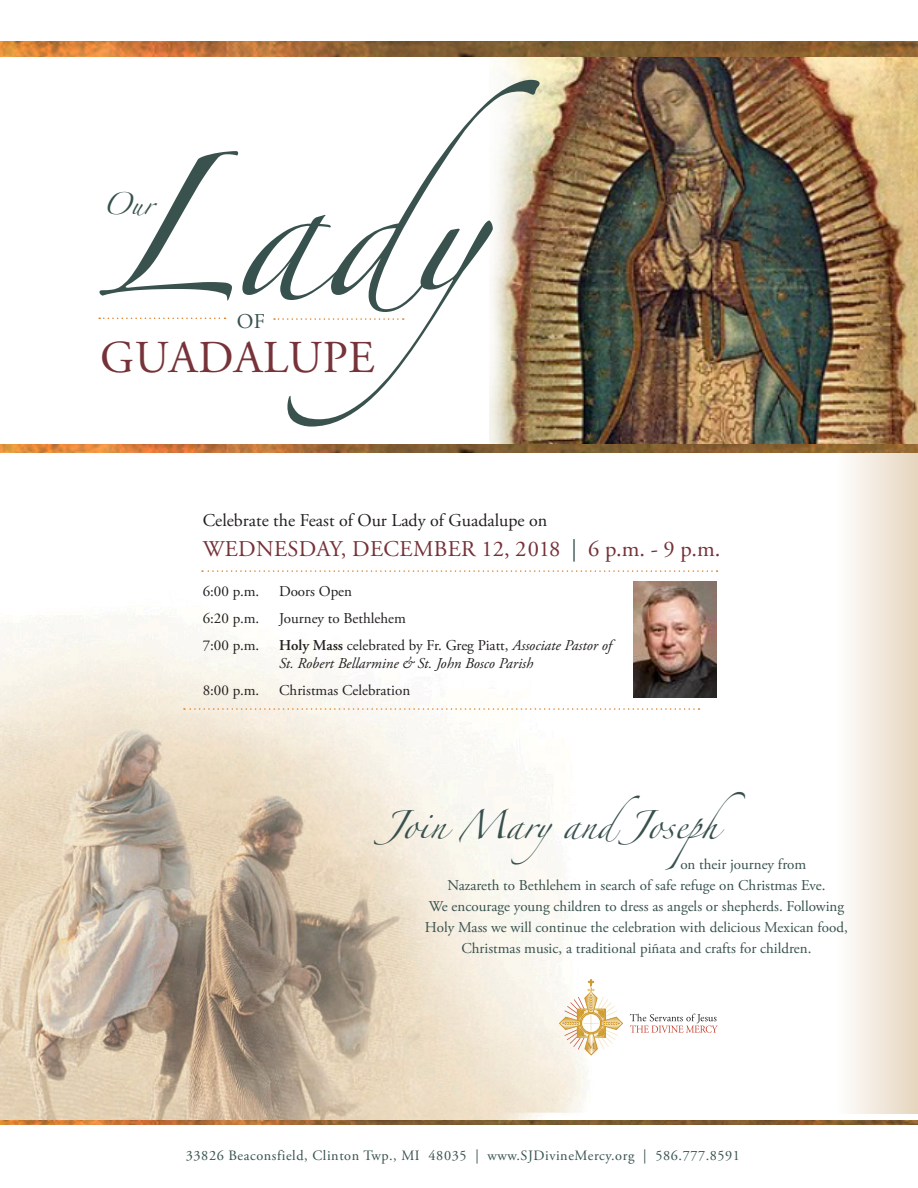
<style>
.page{position:relative;width:918px;height:1188px;background:#fff}
.page>*{position:absolute;margin:0;border:0;box-sizing:border-box;transform-origin:0 0}
.t1{font:126.15px "Zapfino";color:#39524e}
.t2{font:45.6px "Adobe Garamond Pro";letter-spacing:.015em;color:#763339}
.t3{font:25.2px "Zapfino";color:#37514e}
.t4{font:22.5px "Adobe Garamond Pro";letter-spacing:.015em;color:#753138}
.t5{font:21px "Adobe Garamond Pro";color:#37514e}
.t6{font:19.8px "Zapfino";color:#37514e}
.t7{font:18px "Adobe Garamond Pro";color:#231f20}
.t8{font:15px/21px "Adobe Garamond Pro";color:#37514e;text-align:center}
.t9{font:15px "Adobe Garamond Pro";color:#231f20}
.t10{font:italic 15px "Adobe Garamond Pro";color:#231f20}
.t11{font:14.25px "Adobe Garamond Pro";letter-spacing:.04em;color:#37514e}
.s1{color:#37514e}
.s2{color:#753138}
.s3{font-weight:600}
.s4{font-style:italic}
</style>
<div class="page">
<img style="left:0;top:570px;width:677px;height:550px">
<div style="left:837px;top:452px;width:81px;height:661px;background:linear-gradient(to right,#fefefe,#e6d5bf)"></div>
<img style="left:489px;top:57px;width:429px;height:387px">
<svg style="left:274px;top:318px;width:130px;height:2px"></svg>
<svg style="left:99px;top:318px;width:127px;height:1px"></svg>
<img style="left:0;top:41px;width:918px;height:16px">
<img style="left:0;top:444px;width:918px;height:8px">
<img style="left:0;top:1120px;width:918px;height:5px">
<svg style="left:630px;top:1014px;width:88px;height:19px"></svg>
<img style="left:580px;top:1056px;width:23px;height:1px">
<svg style="left:559px;top:979px;width:64px;height:77px"></svg>
<svg style="left:184px;top:708px;width:516px;height:2px"></svg>
<svg style="left:202px;top:570px;width:516px;height:2px"></svg>
<img style="left:633px;top:582px;width:83px;height:115px">
<p class="t1" style="left:96px;top:176px;width:521px">L<span class="s1">a</span>dy</p>
<p class="t6" style="left:102px;top:196px;width:53px">Our</p>
<p class="t5" style="left:237px;top:309px;width:30px">OF</p>
<p class="t2" style="left:100px;top:331px;width:276px"><span class="s2">G</span>UADALUPE</p>
<p class="t7" style="left:203px;top:510px;width:346px">Celebrate the Feast of Our Lady of Guadalupe on</p>
<p class="t4" style="left:203px;top:536px;width:519px">WEDNESDAY, DECEMBER 12, 2018 <span class="s1">|</span> 6 p.m. - 9 p.m.</p>
<p class="t9" style="left:203px;top:582px;width:58px">6:00 p.m.</p>
<p class="t9" style="left:279px;top:582px;width:74px">Doors Open</p>
<p class="t9" style="left:203px;top:609px;width:58px">6:20 p.m.</p>
<p class="t9" style="left:279px;top:609px;width:128px">Journey to Bethlehem</p>
<p class="t9" style="left:203px;top:636px;width:58px">7:00 p.m.</p>
<p class="t9" style="left:279px;top:636px;width:334px"><span class="s3">Holy Mass</span> celebrated by Fr. Greg Piatt, <span class="s4">Associate Pastor of</span></p>
<p class="t10" style="left:279px;top:654px;width:256px">St. Robert Bellarmine &amp; St. John Bosco Parish</p>
<p class="t9" style="left:203px;top:681px;width:58px">8:00 p.m.</p>
<p class="t9" style="left:279px;top:681px;width:133px">Christmas Celebration</p>
<p class="t3" style="left:382px;top:815px;width:365px">Join MaryandJoseph</p>
<p class="t8" style="left:680px;top:854px;width:127px">on their journey from</p>
<p class="t8" style="left:447px;top:875px;width:380px">Nazareth to Bethlehem in search of safe refuge on Christmas Eve.</p>
<p class="t8" style="left:429px;top:896px;width:417px">We encourage young children to dress as angels or shepherds. Following</p>
<p class="t8" style="left:425px;top:917px;width:424px">Holy Mass we will continue the celebration with delicious Mexican food,<br>Christmas music, a traditional piñata and crafts for children.</p>
<p class="t11" style="left:186px;top:1147px;width:556px">33826 Beaconsfield, Clinton Twp., MI 48035 | www.SJDivineMercy.org | 586.777.8591</p>
</div>
